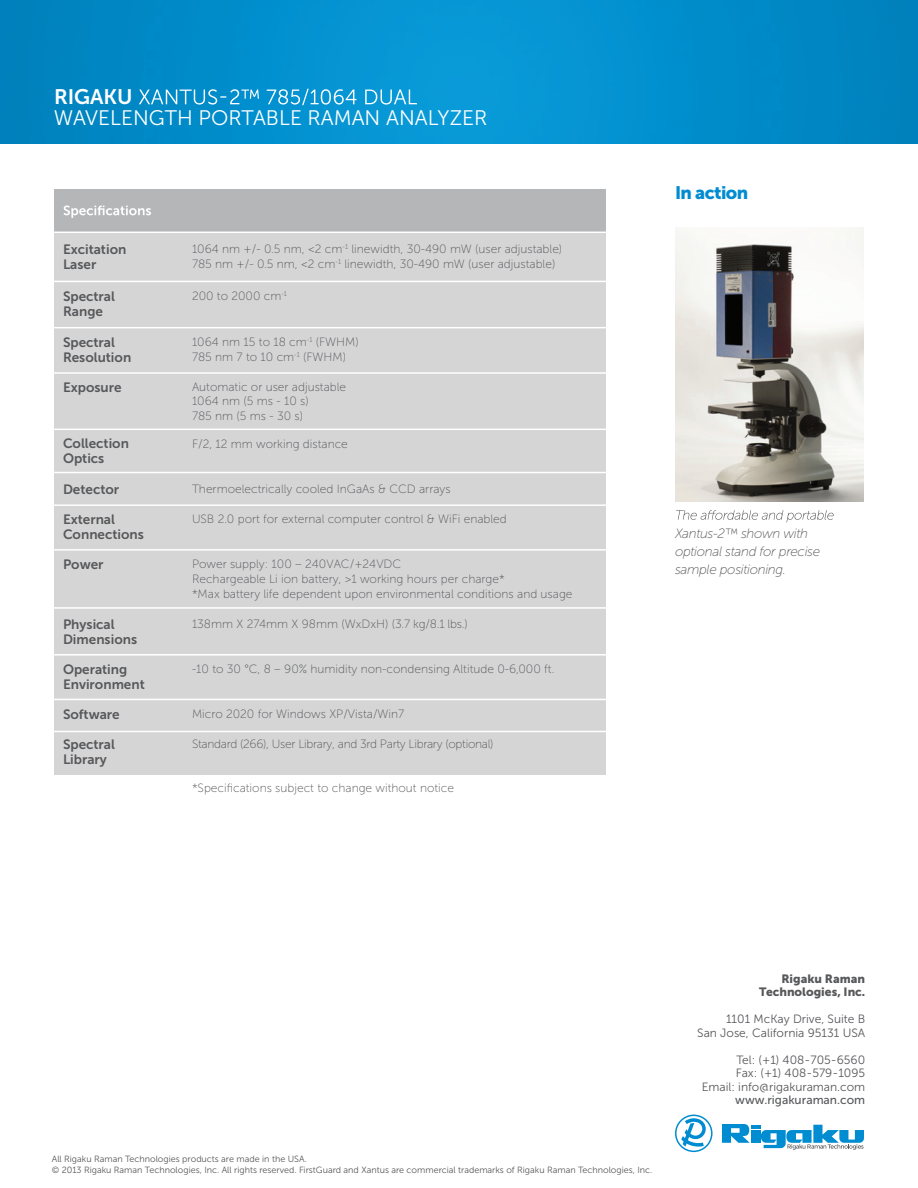
<style>
.page{position:relative;width:918px;height:1188px;background:#fff}
.page>*{position:absolute;margin:0;border:0;box-sizing:border-box;transform-origin:0 0}
.t1{font:21px "Museo Sans 300";color:#fff}
.t2{font:21px "Museo Sans 700";color:#fff}
.t3{font:18px "Museo Sans 900";letter-spacing:-.03em;color:#008cd1}
.t4{font:13.5px/15px "Museo Sans 700";color:#57585a}
.t5{font:italic 13.5px/18px "Museo Sans 100";letter-spacing:-.03em;color:#57585a}
.t6{font:12px/15px "Museo Sans 100";color:#57585a}
.t7{font:12px/13.5px "Museo Sans 300";color:#57585a;text-align:right}
.t8{font:12px "Museo Sans 100";letter-spacing:-.025em;color:#57585a}
.t9{font:12px/13.5px "Museo Sans 900";color:#57585a;text-align:right}
.t10{font:12px "Museo Sans 500";color:#57585a}
.t11{font:9px/11.1px "Museo Sans 300";color:#57585a}
</style>
<div class="page">
<div style="left:54px;top:189px;width:552px;height:585px;background:#d5d5d6"></div>
<div style="left:54px;top:189px;width:552px;height:43px;background:#b5b6b7"></div>
<img style="left:0;top:0;width:918px;height:144px">
<svg style="left:139px;top:89px;width:278px;height:16px;background:#38a7d9"></svg>
<svg style="left:676px;top:510px;width:158px;height:12px"></svg>
<svg style="left:63px;top:205px;width:88px;height:13px"></svg>
<hr style="left:41px;top:232px;width:578px;height:1px;background:#fff">
<hr style="left:41px;top:281px;width:578px;height:1px;background:#fff">
<hr style="left:46px;top:327px;width:567px;height:1px;background:#fff">
<hr style="left:46px;top:372px;width:567px;height:2px;background:#fff">
<hr style="left:46px;top:429px;width:567px;height:1px;background:#fff">
<hr style="left:46px;top:472px;width:567px;height:1px;background:#fff">
<hr style="left:46px;top:504px;width:567px;height:2px;background:#fff">
<hr style="left:46px;top:549px;width:567px;height:2px;background:#fff">
<hr style="left:46px;top:607px;width:567px;height:2px;background:#fff">
<hr style="left:46px;top:654px;width:567px;height:2px;background:#fff">
<hr style="left:46px;top:699px;width:567px;height:1px;background:#fff">
<hr style="left:46px;top:731px;width:567px;height:1px;background:#fff">
<img style="left:675px;top:228px;width:189px;height:274px">
<svg style="left:675px;top:1115px;width:38px;height:37px"></svg>
<svg style="left:722px;top:1124px;width:142px;height:26px"></svg>
<h1 class="t2" style="left:54px;top:85px;width:80px">RIGAKU</h1>
<h1 class="t1" style="left:54px;top:107px;width:435px">WAVELENGTH PORTABLE RAMAN ANALYZER</h1>
<p class="t4" style="left:63px;top:242px;width:65px">Excitation<br>Laser</p>
<p class="t4" style="left:63px;top:289px;width:54px">Spectral<br>Range</p>
<p class="t4" style="left:63px;top:335px;width:70px">Spectral<br>Resolution</p>
<p class="t4" style="left:63px;top:380px;width:60px">Exposure</p>
<p class="t4" style="left:63px;top:436px;width:68px">Collection<br>Optics</p>
<p class="t4" style="left:63px;top:482px;width:58px">Detector</p>
<p class="t4" style="left:63px;top:512px;width:82px">External<br>Connections</p>
<p class="t4" style="left:63px;top:557px;width:42px">Power</p>
<p class="t4" style="left:63px;top:617px;width:76px">Physical<br>Dimensions</p>
<p class="t4" style="left:63px;top:662px;width:83px">Operating<br>Environment</p>
<p class="t4" style="left:63px;top:707px;width:58px">Software</p>
<p class="t4" style="left:63px;top:737px;width:54px">Spectral<br>Library</p>
<p class="t6" style="left:192px;top:242px;width:372px">1064 nm +/- 0.5 nm, &lt;2 cm<sup>-1</sup> linewidth, 30-490 mW (user adjustable)<br>785 nm +/- 0.5 nm, &lt;2 cm<sup>-1</sup> linewidth, 30-490 mW (user adjustable)</p>
<p class="t6" style="left:192px;top:288px;width:97px">200 to 2000 cm<sup>-1</sup></p>
<p class="t6" style="left:192px;top:335px;width:168px">1064 nm 15 to 18 cm<sup>-1</sup> (FWHM)<br>785 nm 7 to 10 cm<sup>-1</sup> (FWHM)</p>
<p class="t6" style="left:192px;top:380px;width:156px;line-height:14.4px">Automatic or user adjustable<br>1064 nm (5 ms - 10 s)<br>785 nm (5 ms - 30 s)</p>
<p class="t6" style="left:192px;top:437px;width:157px">F/2, 12 mm working distance</p>
<p class="t6" style="left:192px;top:482px;width:260px">Thermoelectrically cooled InGaAs &amp; CCD arrays</p>
<p class="t6" style="left:192px;top:512px;width:316px">USB 2.0 port for external computer control &amp; WiFi enabled</p>
<p class="t6" style="left:192px;top:557px;width:382px">Power supply: 100 – 240VAC/+24VDC<br>Rechargeable Li ion battery, &gt;1 working hours per charge*<br>*Max battery life dependent upon environmental conditions and usage</p>
<p class="t6" style="left:192px;top:617px;width:277px">138mm X 274mm X 98mm (WxDxH) (3.7 kg/8.1 lbs.)</p>
<p class="t6" style="left:192px;top:662px;width:364px">-10 to 30 °C, 8 – 90% humidity non-condensing Altitude 0-6,000 ft.</p>
<p class="t6" style="left:192px;top:707px;width:214px">Micro 2020 for Windows XP/Vista/Win7</p>
<p class="t8" style="left:192px;top:738px;width:303px">Standard (266), User Library, and 3rd Party Library (optional)</p>
<p class="t6" style="left:192px;top:780px;width:264px">*Specifications subject to change without notice</p>
<h2 class="t3" style="left:675px;top:183px;width:75px">In action</h2>
<p class="t5" style="left:675px;top:524px;width:147px">Xantus-2™ shown with optional stand for precise sample positioning.</p>
<p class="t11" style="left:52px;top:1154px;width:602px">All Rigaku Raman Technologies products are made in the USA.<br>© 2013 Rigaku Raman Technologies, Inc. All rights reserved. FirstGuard and Xantus are commercial trademarks of Rigaku Raman Technologies, Inc.</p>
<p class="t9" style="left:759px;top:972px;width:107px">Rigaku Raman<br>Technologies, Inc.</p>
<p class="t7" style="left:697px;top:1012px;width:170px">1101 McKay Drive, Suite B<br>San Jose, California 95131 USA</p>
<p class="t7" style="left:702px;top:1053px;width:165px">Tel: (+1) 408-705-6560<br>Fax: (+1) 408-579-1095<br>Email: info@rigakuraman.com</p>
<p class="t10" style="left:735px;top:1093px;width:132px">www.rigakuraman.com</p>
</div>
